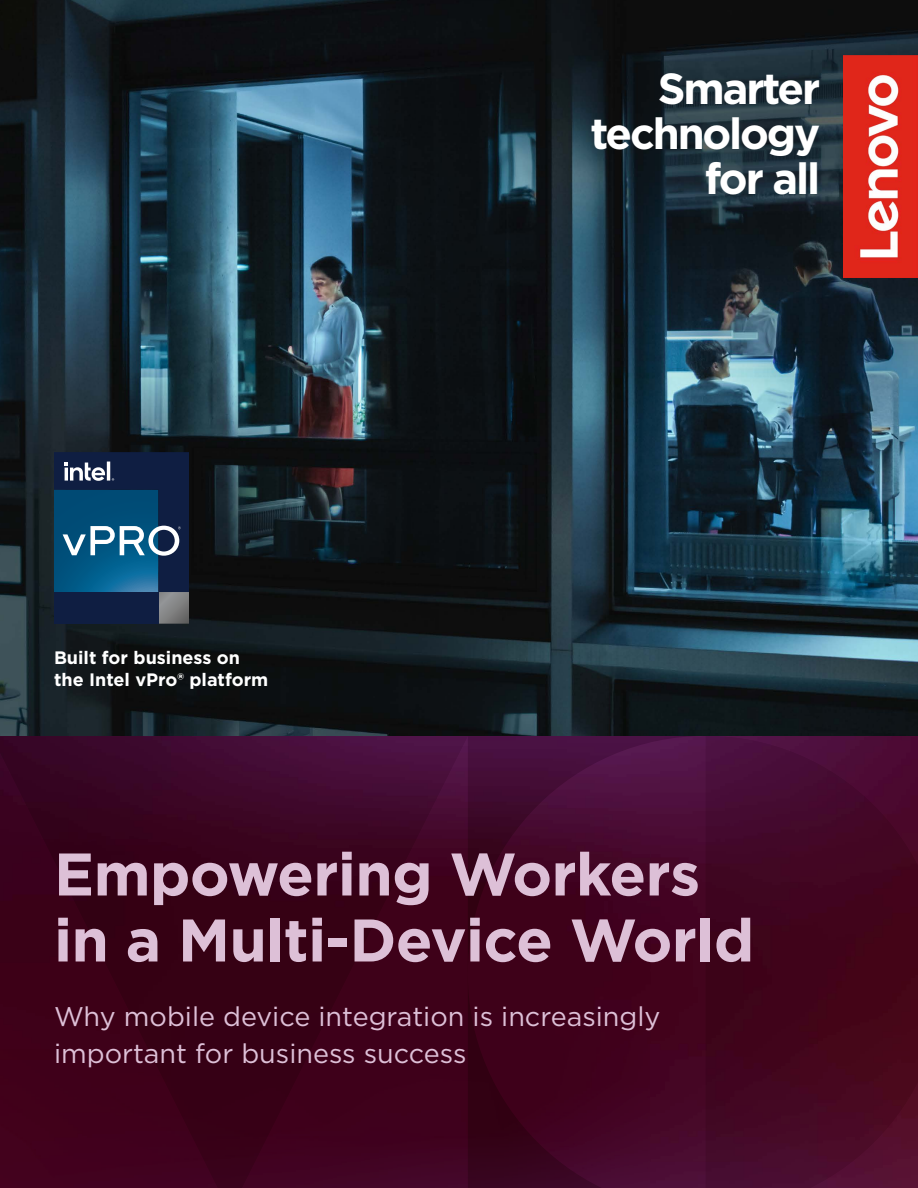
<style>
.page{position:relative;width:918px;height:1188px;background:#fff}
.page>*{position:absolute;margin:0;border:0;box-sizing:border-box;transform-origin:0 0}
.t1{font:700 60px/66px "Gotham";letter-spacing:-.01em;color:#ddc0d7}
.t2{font:700 43.5px/45px "Gotham";letter-spacing:-.05em;color:#fff;text-align:right}
.t3{font:27px/37.5px "Gotham";color:#ddc0d7}
.t4{font:700 18px/21.6px "Gotham";color:#fff}
</style>
<div class="page">
<img style="left:0;top:0;width:918px;height:736px">
<svg style="left:0;top:736px;width:468px;height:452px;background:#3b021c"></svg>
<svg style="left:468px;top:736px;width:238px;height:452px;background:#420525"></svg>
<svg style="left:706px;top:736px;width:212px;height:452px;background:#450724"></svg>
<img style="left:844px;top:55px;width:74px;height:222px">
<svg style="left:54px;top:452px;width:135px;height:172px;background:#1e486c"></svg>
<p class="t4" style="left:54px;top:647px;width:216px">Built for business on the Intel vPro® platform</p>
<h2 class="t2" style="left:590px;top:66px;width:231px">Smarter technology for all</h2>
<h1 class="t1" style="left:54px;top:841px;width:702px">Empowering Workers in a Multi-Device World</h1>
<p class="t3" style="left:54px;top:997px;width:608px">Why mobile device integration is increasingly important for business success</p>
</div>
